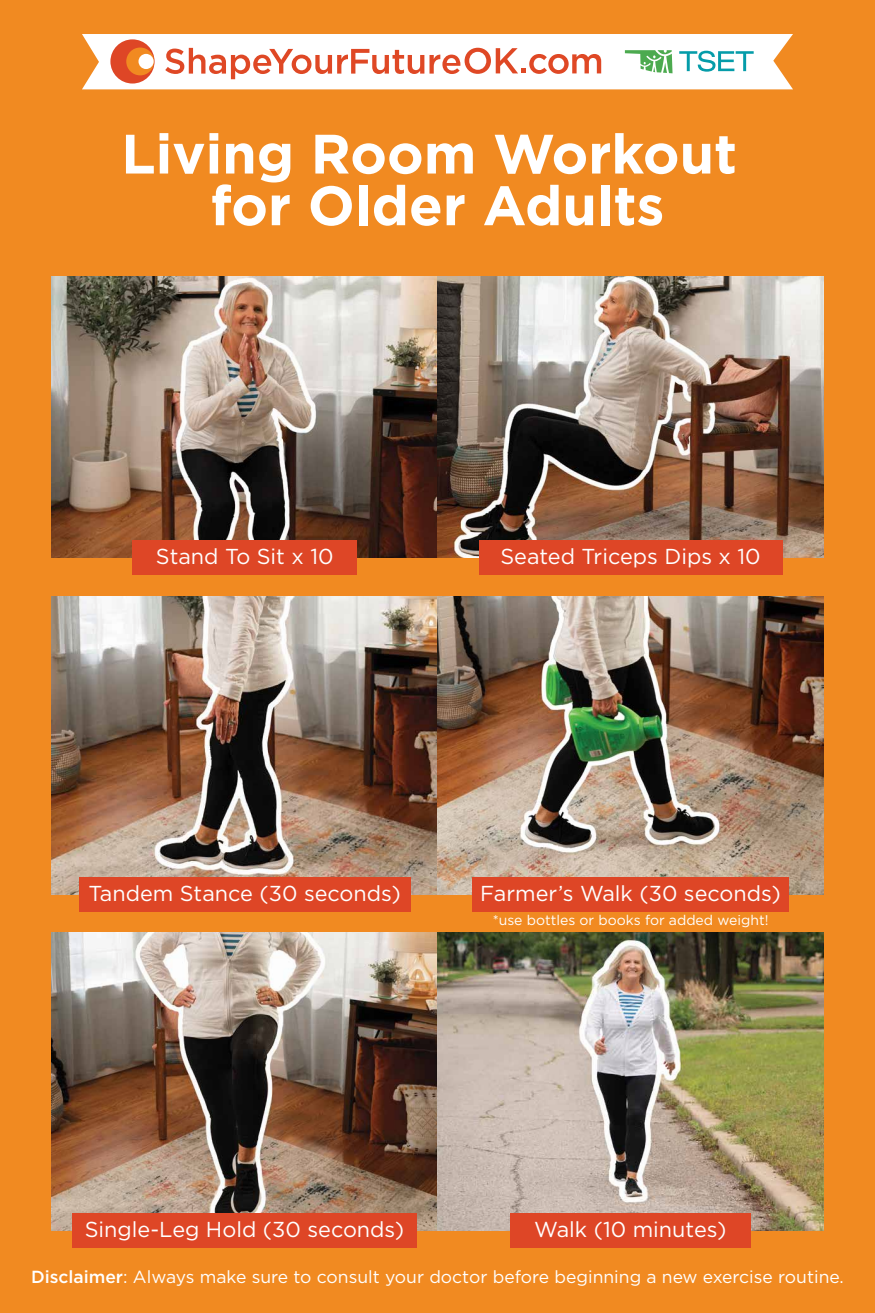
<style>
.page{position:relative;width:875px;height:1313px;background:#fff}
.page>*{position:absolute;margin:0;border:0;box-sizing:border-box;transform-origin:0 0}
.t1{font:700 55.39px/51.6px "Gotham";color:#fff;text-align:center}
.t2{font:21.61px "Gotham";color:#fff}
.t3{font:17.5px "Gotham";color:#fff}
.t4{font:14px "Gotham";color:#fff}
.s1{font-weight:500}
</style>
<div class="page">
<div style="left:0;top:0;width:875px;height:1312px;background:#f18a21"></div>
<svg style="left:82px;top:34px;width:711px;height:55px"></svg>
<img style="left:52px;top:276px;width:771px;height:282px">
<div style="left:133px;top:540px;width:224px;height:35px;background:#de4626"></div>
<img style="left:52px;top:596px;width:772px;height:298px">
<div style="left:79px;top:877px;width:331px;height:34px;background:#de4626"></div>
<div style="left:479px;top:540px;width:304px;height:35px;background:#de4626"></div>
<div style="left:472px;top:877px;width:317px;height:34px;background:#de4626"></div>
<img style="left:52px;top:932px;width:771px;height:298px">
<div style="left:72px;top:1213px;width:345px;height:35px;background:#de4626"></div>
<div style="left:510px;top:1213px;width:241px;height:35px;background:#de4626"></div>
<h1 class="t1" style="left:121px;top:128px;width:617px">Living Room Workout for Older Adults</h1>
<p class="t2" style="left:156px;top:542px;width:179px">Stand To Sit x 10</p>
<p class="t2" style="left:500px;top:542px;width:262px">Seated Triceps Dips x 10</p>
<p class="t2" style="left:89px;top:879px;width:314px">Tandem Stance (30 seconds)</p>
<p class="t2" style="left:480px;top:879px;width:302px">Farmer’s Walk (30 seconds)</p>
<p class="t4" style="left:493px;top:910px;width:277px">*use bottles or books for added weight!</p>
<p class="t2" style="left:534px;top:1215px;width:194px">Walk (10 minutes)</p>
<p class="t3" style="left:31px;top:1265px;width:814px"><span class="s1">Disclaimer</span>: Always make sure to consult your doctor before beginning a new exercise routine.</p>
<p class="t2" style="left:85px;top:1215px;width:321px">Single-Leg Hold (30 seconds)</p>
</div>
